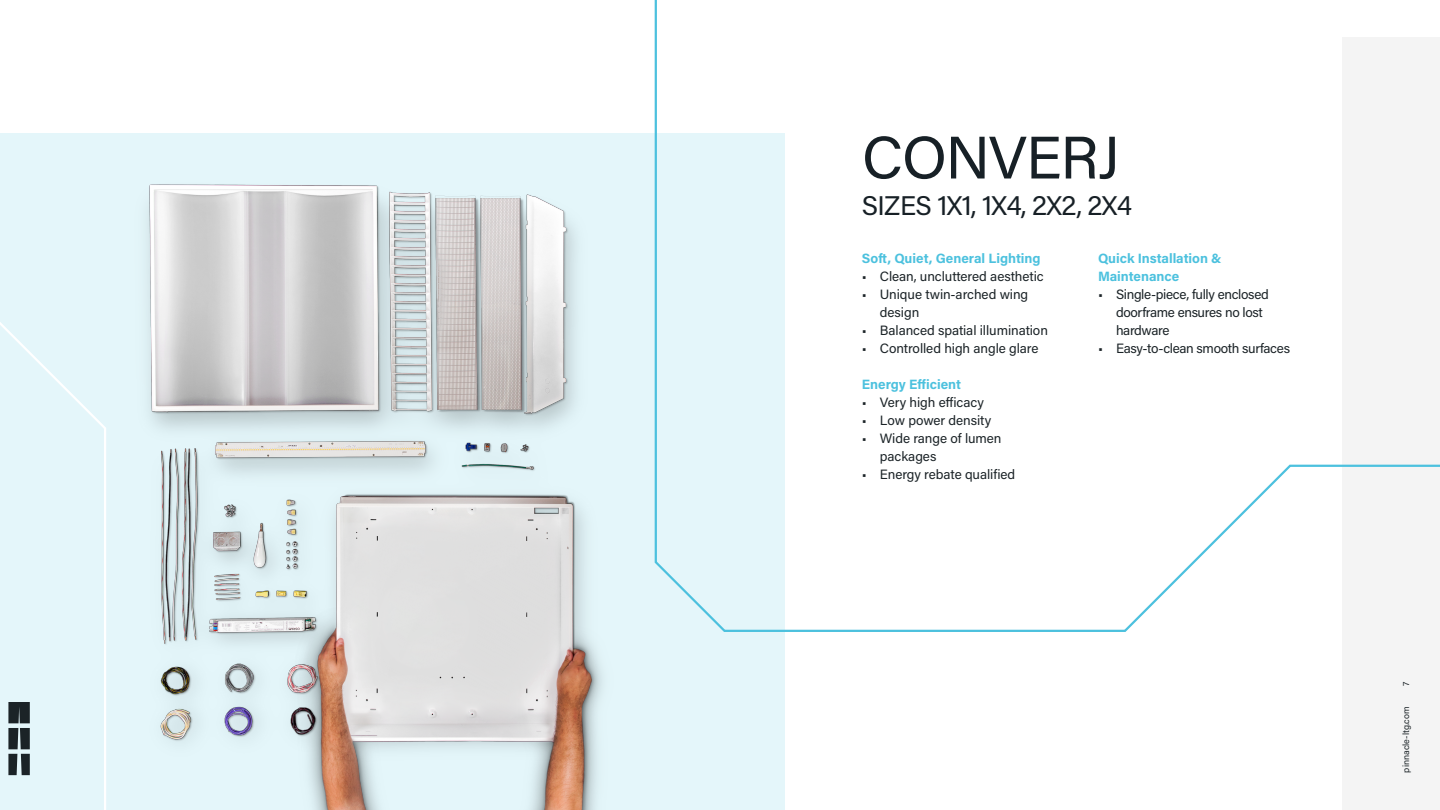
<style>
.page{position:relative;width:1440px;height:810px;background:#fff}
.page>*{position:absolute;margin:0;border:0;box-sizing:border-box;transform-origin:0 0}
.t1{font:60px "Acumin Pro";letter-spacing:-.025em;color:#172026}
.t2{font:27px "Acumin Pro";letter-spacing:-.025em;color:#172026}
.t3{font:13.5px/18px "Acumin Pro";letter-spacing:-.005em;color:#1b2327}
.t4{font:13.5px/18px "Acumin Pro";letter-spacing:-.025em;color:#1b2327}
.t5{font:700 13.5px/18px "Acumin Pro";color:#4cc1de}
.t6{font:9px "Acumin Pro";color:#1b2327}
</style>
<div class="page">
<div style="left:1342px;top:38px;width:98px;height:772px;background:#f4f4f4"></div>
<div style="left:0;top:134px;width:784px;height:676px;background:#e4f6fa"></div>
<img style="left:147px;top:184px;width:455px;height:626px">
<svg style="left:654px;top:0;width:786px;height:633px"></svg>
<svg style="left:0;top:322px;width:106px;height:488px"></svg>
<svg style="left:8px;top:702px;width:22px;height:73px"></svg>
<p class="t1" style="left:862px;top:116px;width:260px">CONVERJ</p>
<p class="t2" style="left:862px;top:186px;width:272px">SIZES 1X1, 1X4, 2X2, 2X4</p>
<p class="t5" style="left:862px;top:248px;width:180px">Soft, Quiet, General Lighting</p>
<p class="t3" style="left:862px;top:266px;width:183px">• Clean, uncluttered aesthetic</p>
<p class="t3" style="left:880px;top:284px;width:150px;text-indent:-18px">• Unique twin-arched wing design</p>
<p class="t3" style="left:862px;top:320px;width:188px">• Balanced spatial illumination</p>
<p class="t3" style="left:862px;top:338px;width:178px">• Controlled high angle glare</p>
<p class="t5" style="left:862px;top:374px;width:101px">Energy Efficient</p>
<p class="t3" style="left:862px;top:392px;width:124px">• Very high efficacy</p>
<p class="t3" style="left:862px;top:410px;width:131px">• Low power density</p>
<p class="t3" style="left:880px;top:428px;width:123px;text-indent:-18px">• Wide range of lumen packages</p>
<p class="t3" style="left:862px;top:464px;width:155px">• Energy rebate qualified</p>
<p class="t5" style="left:1098px;top:248px;width:125px">Quick Installation &amp;<br>Maintenance</p>
<p class="t4" style="left:1116px;top:284px;width:154px;text-indent:-18px">• Single-piece, fully enclosed doorframe ensures no lost hardware</p>
<p class="t4" style="left:1098px;top:338px;width:194px">• Easy-to-clean smooth surfaces</p>
<p class="t6" style="left:1400px;top:686px;width:6px;rotate:-90deg">7</p>
<p class="t6" style="left:1400px;top:772px;width:68px;rotate:-90deg">pinnacle-ltg.com</p>
</div>
